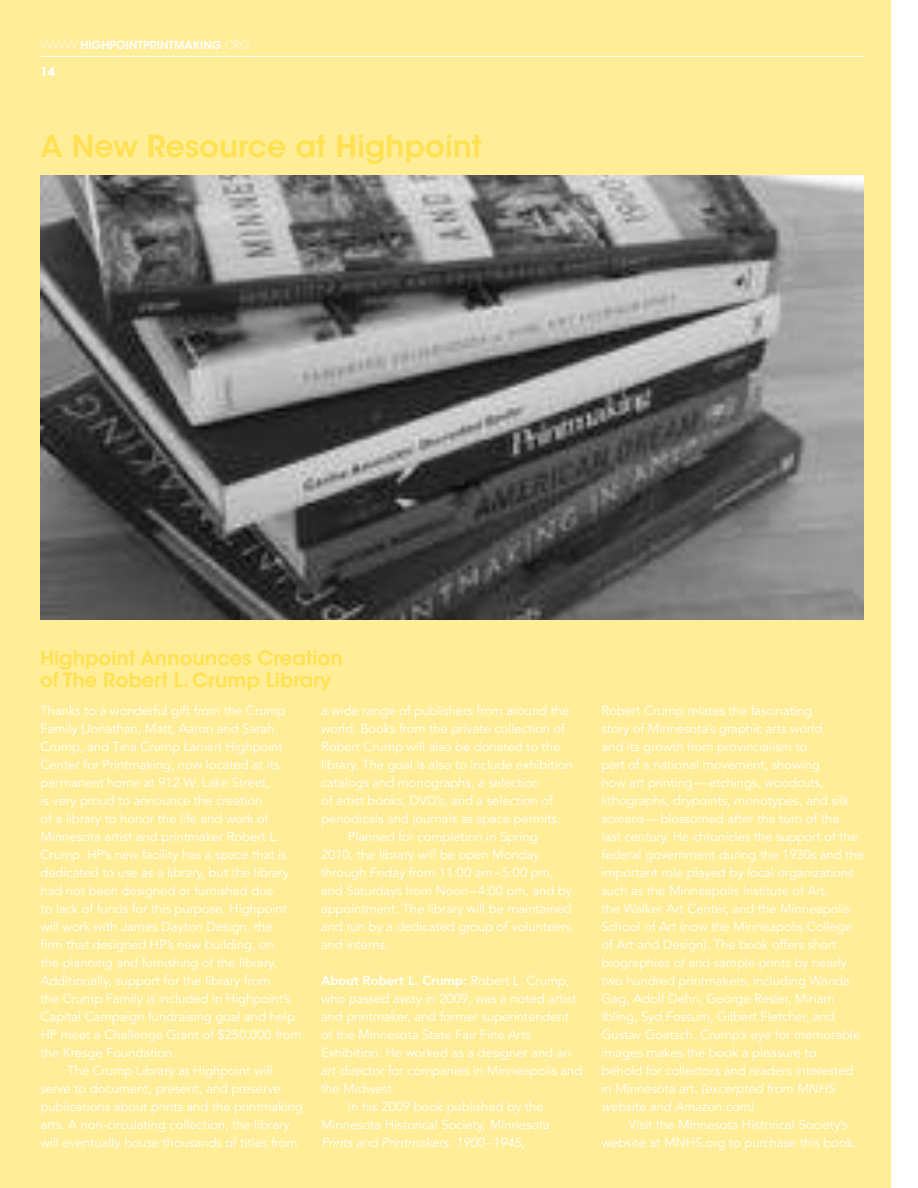
<style>
.page{position:relative;width:918px;height:1188px;background:#fff}
.page>*{position:absolute;margin:0;border:0;box-sizing:border-box;transform-origin:0 0}
.t1{font:600 30px "ITC Avant Garde Std";color:#ffe152}
.t2{font:600 19.5px/22.5px "ITC Avant Garde Std";color:#ffe152}
.t3{font:13.2px/18px "Avenir";letter-spacing:-.01em;color:#fff}
.t4{font:800 13.2px "Avenir";letter-spacing:-.01em;color:#fff}
.t5{font:italic 13.2px "Avenir";letter-spacing:-.01em;color:#fff}
.t6{font:700 12px "ITC Avant Garde Std";color:#fff}
.t7{font:600 11.25px "ITC Avant Garde Std";color:#fff}
.s1{font-family:"Futura";font-weight:300}
.s2{font-weight:400}
.s3{font-style:italic}
.s4{font-style:normal}
</style>
<div class="page">
<div style="left:0;top:0;width:891px;height:1188px;background:#ffed97"></div>
<hr style="left:40px;top:56px;width:824px;height:1px;background:#fff">
<img style="left:40px;top:176px;width:824px;height:444px">
<p class="t7" style="left:40px;top:38px;width:210px"><span class="s1">WWW.</span>HIGHPOINTPRINTMAKING<span class="s1">.ORG</span></p>
<p class="t6" style="left:40px;top:64px;width:16px">14</p>
<h1 class="t1" style="left:40px;top:128px;width:443px">A New Resource at Highpoint</h1>
<h2 class="t2" style="left:40px;top:646px;width:304px">Highpoint Announces Creation of The Robert L. Crump Library</h2>
<p class="t3" style="left:40px;top:702px;width:247px">Thanks to a wonderful gift from the Crump</p>
<p class="t3" style="left:40px;top:720px;width:235px">Family (Jonathan, Matt, Aaron and Sarah</p>
<p class="t3" style="left:40px;top:738px;width:244px">Crump, and Tina Crump Lanier) Highpoint</p>
<p class="t3" style="left:40px;top:756px;width:241px">Center for Printmaking, now located at its</p>
<p class="t3" style="left:40px;top:774px;width:231px">permanent home at 912 W. Lake Street,</p>
<p class="t3" style="left:40px;top:792px;width:223px">is very proud to announce the creation</p>
<p class="t3" style="left:40px;top:810px;width:230px">of a library to honor the life and work of</p>
<p class="t3" style="left:40px;top:828px;width:241px">Minnesota artist and printmaker Robert L.</p>
<p class="t3" style="left:40px;top:846px;width:248px">Crump. HP’s new facility has a space that is</p>
<p class="t3" style="left:40px;top:864px;width:250px">dedicated to use as a library, but the library</p>
<p class="t3" style="left:40px;top:882px;width:235px">had not been designed or furnished due</p>
<p class="t3" style="left:40px;top:900px;width:248px">to lack of funds for this purpose. Highpoint</p>
<p class="t3" style="left:40px;top:918px;width:234px">will work with James Dayton Design, the</p>
<p class="t3" style="left:40px;top:936px;width:235px">firm that designed HP’s new building, on</p>
<p class="t3" style="left:40px;top:954px;width:238px">the planning and furnishing of the library.</p>
<p class="t3" style="left:40px;top:972px;width:232px">Additionally, support for the library from</p>
<p class="t3" style="left:40px;top:990px;width:252px">the Crump Family is included in Highpoint’s</p>
<p class="t3" style="left:40px;top:1008px;width:256px">Capital Campaign fundraising goal and help</p>
<p class="t3" style="left:40px;top:1026px;width:263px">HP meet a Challenge Grant of $250,000 from</p>
<p class="t3" style="left:40px;top:1044px;width:137px">the Kresge Foundation.</p>
<p class="t3" style="left:67px;top:1062px;width:207px">The Crump Library at Highpoint will</p>
<p class="t3" style="left:40px;top:1080px;width:242px">serve to document, present, and preserve</p>
<p class="t3" style="left:40px;top:1098px;width:264px">publications about prints and the printmaking</p>
<p class="t3" style="left:40px;top:1116px;width:251px">arts. A non-circulating collection, the library</p>
<p class="t3" style="left:40px;top:1134px;width:259px">will eventually house thousands of titles from</p>
<p class="t3" style="left:321px;top:702px;width:250px">a wide range of publishers from around the</p>
<p class="t3" style="left:321px;top:720px;width:246px">world. Books from the private collection of</p>
<p class="t3" style="left:321px;top:738px;width:241px">Robert Crump will also be donated to the</p>
<p class="t3" style="left:321px;top:756px;width:253px">library. The goal is also to include exhibition</p>
<p class="t3" style="left:321px;top:774px;width:220px">catalogs and monographs, a selection</p>
<p class="t3" style="left:321px;top:792px;width:234px">of artist books, DVD’s, and a selection of</p>
<p class="t3" style="left:321px;top:810px;width:241px">periodicals and journals as space permits.</p>
<p class="t3" style="left:348px;top:828px;width:191px">Planned for completion in Spring</p>
<p class="t3" style="left:321px;top:846px;width:220px">2010, the library will be open Monday</p>
<p class="t3" style="left:321px;top:864px;width:234px">through Friday from 11:00 am – 5:00 pm,</p>
<p class="t3" style="left:321px;top:882px;width:253px">and Saturdays from Noon – 4:00 pm, and by</p>
<p class="t3" style="left:321px;top:900px;width:252px">appointment. The library will be maintained</p>
<p class="t3" style="left:321px;top:918px;width:252px">and run by a dedicated group of volunteers</p>
<p class="t3" style="left:321px;top:936px;width:69px">and interns.</p>
<p class="t4" style="left:321px;top:973px;width:250px">About Robert L. Crump: <span class="s2">Robert L. Crump,</span></p>
<p class="t3" style="left:321px;top:990px;width:257px">who passed away in 2009, was a noted artist</p>
<p class="t3" style="left:321px;top:1008px;width:250px">and printmaker, and former superintendent</p>
<p class="t3" style="left:321px;top:1026px;width:212px">of the Minnesota State Fair Fine Arts</p>
<p class="t3" style="left:321px;top:1044px;width:251px">Exhibition. He worked as a designer and an</p>
<p class="t3" style="left:321px;top:1062px;width:263px">art director for companies in Minneapolis and</p>
<p class="t3" style="left:321px;top:1080px;width:76px">the Midwest.</p>
<p class="t3" style="left:348px;top:1098px;width:197px">In his 2009 book published by the</p>
<p class="t3" style="left:321px;top:1116px;width:230px">Minnesota Historical Society, <span class="s3">Minnesota</span></p>
<p class="t5" style="left:321px;top:1135px;width:205px">Prints and Printmakers: 1900–1945 <span class="s4">,</span></p>
<p class="t3" style="left:602px;top:702px;width:264px">Robert Crump relates the fascinating<br>story of Minnesota’s graphic arts world<br>and its growth from provincialism to<br>part of a national movement, showing<br>how art printing — etchings, woodcuts, lithographs, drypoints, monotypes, and silk screens — blossomed after the turn of the<br>last century. He chronicles the support of the federal government during the 1930s and the important role played by local organizations such as the Minneapolis Institute of Art,<br>the Walker Art Center, and the Minneapolis School of Art (now the Minneapolis College of Art and Design). The book offers short biographies of and sample prints by nearly two hundred printmakers, including Wanda Gag, Adolf Dehn, George Resler, Miriam Ibling, Syd Fossum, Gilbert Fletcher, and Gustav Goetsch. Crump’s eye for memorable images makes the book a pleasure to<br>behold for collectors and readers interested in Minnesota art. <span class="s3">(excerpted from MNHS website and Amazon.com)</span></p>
<p class="t3" style="left:602px;top:1116px;width:257px;text-indent:27px">Visit the Minnesota Historical Society’s website at MNHS.org to purchase this book.</p>
</div>
